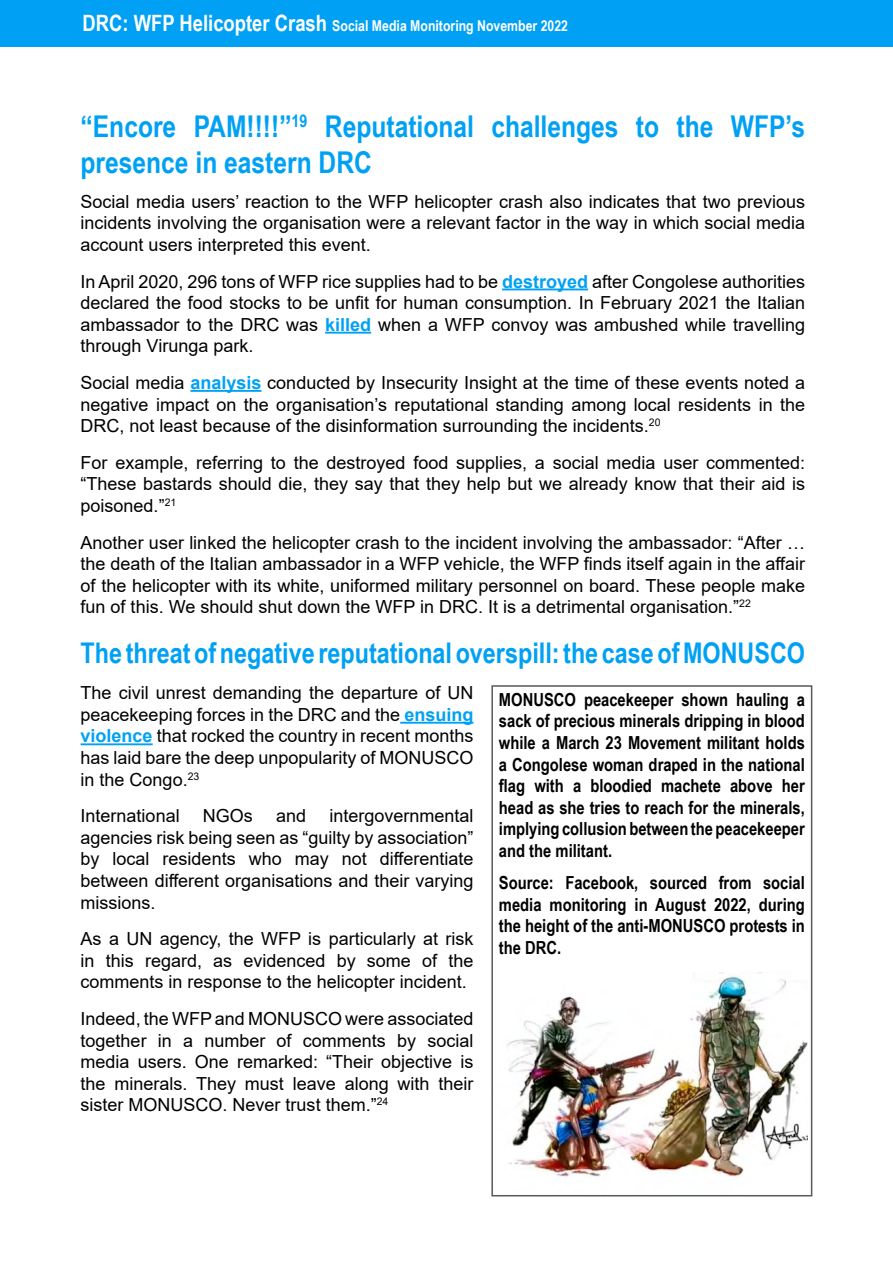
<style>
.page{position:relative;width:893px;height:1263px;background:#fff}
.page>*{position:absolute;margin:0;border:0;box-sizing:border-box;transform-origin:0 0}
.t1{font:700 30px/36px "Arial Narrow";color:#00a1f4}
.t2{font:700 28.5px "Arial Narrow";color:#00a1f4}
.t3{font:18px/21.6px "Arial";color:#000;text-align:justify}
.t4{font:700 18px/21.6px "Arial Narrow";color:#000;text-align:justify}
.t5{font:700 15px "Arial Narrow";color:#fff}
.s1{font-size:22.5px}
.s2{font-weight:700;color:#00a1f4}
</style>
<div class="page">
<div style="left:0;top:0;width:893px;height:46px;background:#00a1f4"></div>
<hr style="left:502px;top:288px;width:86px;height:2px;background:#00a1f4">
<hr style="left:325px;top:332px;width:46px;height:2px;background:#00a1f4">
<hr style="left:190px;top:390px;width:71px;height:2px;background:#00a1f4">
<hr style="left:400px;top:722px;width:73px;height:2px;background:#00a1f4">
<hr style="left:81px;top:743px;width:72px;height:2px;background:#00a1f4">
<img style="left:506px;top:972px;width:302px;height:205px">
<div style="left:491px;top:685px;width:321px;height:511px;border:2px solid #585858"></div>
<p class="t5" style="left:82px;top:15px;width:487px"><span class="s1">DRC: WFP Helicopter Crash</span> Social Media Monitoring November 2022</p>
<h1 class="t1" style="left:81px;top:107px;width:726px">“Encore PAM!!!!”<sup>19</sup> Reputational challenges to the WFP’s presence in eastern DRC</h1>
<p class="t3" style="left:81px;top:190px;width:726px">Social media users’ reaction to the WFP helicopter crash also indicates that two previous incidents involving the organisation were a relevant factor in the way in which social media account users interpreted this event.</p>
<p class="t3" style="left:81px;top:270px;width:726px">In April 2020, 296 tons of WFP rice supplies had to be <span class="s2">destroyed</span> after Congolese authorities declared the food stocks to be unfit for human consumption. In February 2021 the Italian ambassador to the DRC was <span class="s2">killed</span> when a WFP convoy was ambushed while travelling through Virunga park.</p>
<p class="t3" style="left:81px;top:372px;width:726px">Social media <span class="s2">analysis</span> conducted by Insecurity Insight at the time of these events noted a negative impact on the organisation’s reputational standing among local residents in the DRC, not least because of the disinformation surrounding the incidents.<sup>20</sup></p>
<p class="t3" style="left:81px;top:451px;width:726px">For example, referring to the destroyed food supplies, a social media user commented: “These bastards should die, they say that they help but we already know that their aid is poisoned.”<sup>21</sup></p>
<p class="t3" style="left:81px;top:531px;width:726px">Another user linked the helicopter crash to the incident involving the ambassador: “After … the death of the Italian ambassador in a WFP vehicle, the WFP finds itself again in the affair of the helicopter with its white, uniformed military personnel on board. These people make fun of this. We should shut down the WFP in DRC. It is a detrimental organisation.”<sup>22</sup></p>
<h2 class="t2" style="left:81px;top:631px;width:726px">The threat of negative reputational overspill: the case of MONUSCO</h2>
<p class="t3" style="left:81px;top:682px;width:394px">The civil unrest demanding the departure of UN peacekeeping forces in the DRC and the <span class="s2">ensuing violence</span> that rocked the country in recent months has laid bare the deep unpopularity of MONUSCO in the Congo.<sup>23</sup></p>
<p class="t3" style="left:81px;top:805px;width:101px">International</p>
<p class="t3" style="left:203px;top:805px;width:52px">NGOs</p>
<p class="t3" style="left:276px;top:805px;width:32px">and</p>
<p class="t4" style="left:499px;top:688px;width:307px">MONUSCO peacekeeper shown hauling a sack of precious minerals dripping in blood while a March 23 Movement militant holds a Congolese woman draped in the national flag with a bloodied machete above her head as she tries to reach for the minerals, implying collusion between the peacekeeper and the militant.</p>
<p class="t4" style="left:499px;top:871px;width:307px">Source: Facebook, sourced from social media monitoring in August 2022, during the height of the anti-MONUSCO protests in the DRC.</p>
<p class="t3" style="left:81px;top:805px;width:394px;text-indent:249px">intergovernmental agencies risk being seen as “guilty by association” by local residents who may not differentiate between different organisations and their varying missions.</p>
<p class="t3" style="left:81px;top:928px;width:394px">As a UN agency, the WFP is particularly at risk in this regard, as evidenced by some of the comments in response to the helicopter incident.</p>
<p class="t3" style="left:81px;top:1008px;width:394px">Indeed, the WFP and MONUSCO were associated together in a number of comments by social media users. One remarked: “Their objective is the minerals. They must leave along with their sister MONUSCO. Never trust them.”<sup>24</sup></p>
</div>
